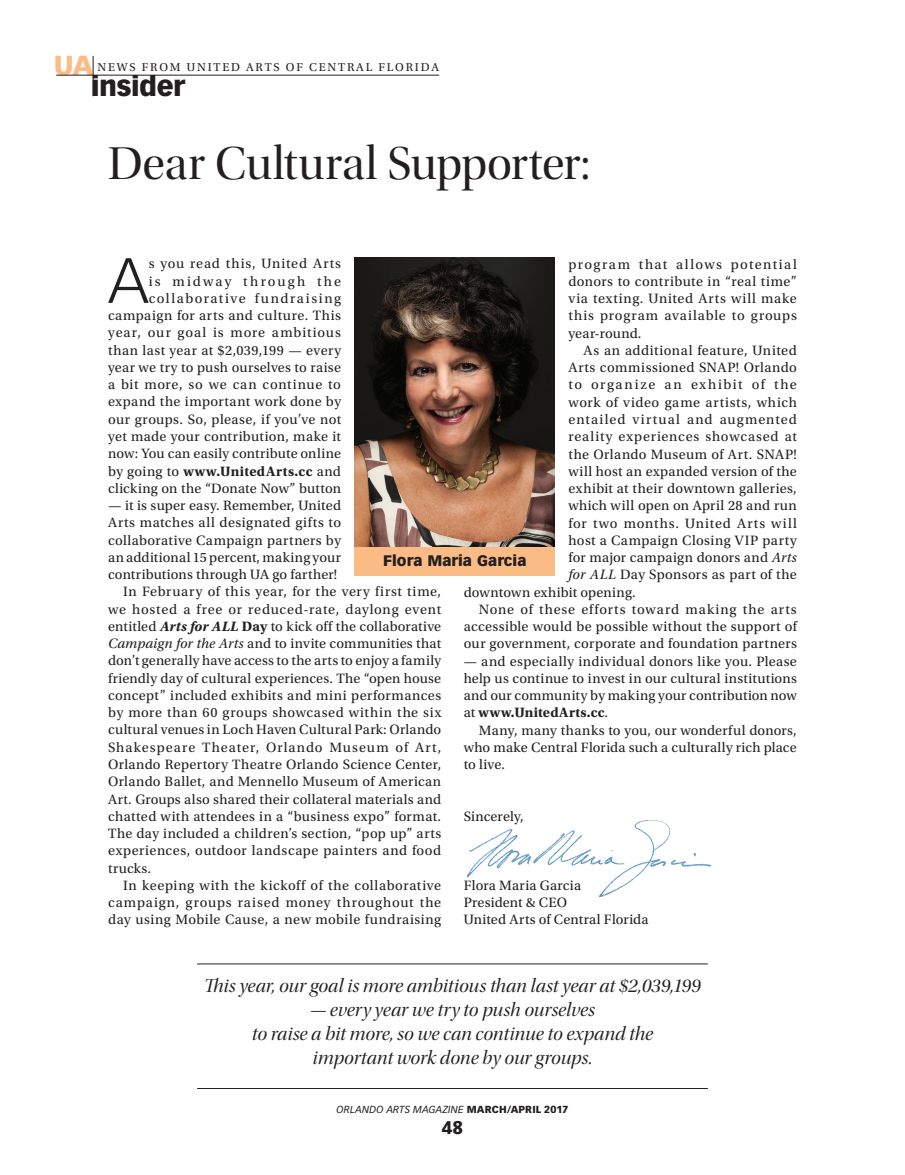
<style>
.page{position:relative;width:905px;height:1175px;background:#fff}
.page>*{position:absolute;margin:0;border:0;box-sizing:border-box;transform-origin:0 0}
.t1{font:300 62.7px "Vectora LT Std";color:#231f20}
.t2{font:48px "Utopia Std Disp";letter-spacing:-.005em;color:#231f20}
.t3{font:900 27px "Vectora LT Std";letter-spacing:-.02em;color:#231f20}
.t4{font:900 27px "Vectora LT Std";color:#fbbb85}
.t5{font:19.5px/24px "Utopia Std Disp It";color:#231f20;text-align:center}
.t6{font:900 18px "Vectora LT Std";color:#231f20}
.t7{font:900 15px "Vectora LT Std";color:#231f20}
.t8{font:14.25px/17.2px "Utopia Std";letter-spacing:.03em;color:#231f20;text-align:justify}
.t9{font:14.25px "Utopia Std";letter-spacing:.01em;color:#231f20}
.t10{font:14.25px "Utopia Std";letter-spacing:.055em;color:#231f20}
.t11{font:14.25px "Utopia Std";letter-spacing:.07em;color:#231f20}
.t12{font:14.25px "Utopia Std";letter-spacing:.06em;color:#231f20}
.t13{font:14.25px "Utopia Std";letter-spacing:.05em;color:#231f20}
.t14{font:14.25px "Utopia Std";letter-spacing:.005em;color:#231f20}
.t15{font:14.25px "Utopia Std";letter-spacing:.11em;color:#231f20}
.t16{font:12px "Utopia Std";letter-spacing:.15em;color:#231f20}
.t17{font:italic 10.05px "Vectora LT Std";letter-spacing:.02em;color:#231f20}
.s1{font-weight:700}
.s2{font-weight:700;font-style:italic}
.s3{font-style:italic}
.s4{font-weight:900;font-style:normal}
</style>
<div class="page">
<img style="left:468px;top:820px;width:242px;height:76px">
<img style="left:354px;top:258px;width:201px;height:289px">
<div style="left:354px;top:547px;width:201px;height:29px;background:#fbbb85"></div>
<hr style="left:93px;top:56px;width:1px;height:40px;background:#231f20">
<hr style="left:56px;top:75px;width:383px;height:1px;background:#231f20">
<hr style="left:197px;top:1088px;width:511px;height:1px;background:#231f20">
<hr style="left:197px;top:963px;width:511px;height:1px;background:#231f20">
<h3 class="t4" style="left:54px;top:49px;width:41px">UA</h3>
<h3 class="t3" style="left:91px;top:70px;width:95px">insider</h3>
<p class="t16" style="left:97px;top:60px;width:343px">NEWS FROM UNITED ARTS OF CENTRAL FLORIDA</p>
<h2 class="t2" style="left:108px;top:138px;width:483px">Dear Cultural Supporter:</h2>
<h1 class="t1" style="left:108px;top:244px;width:42px">A</h1>
<p class="t8" style="left:108px;top:255px;width:234px;text-align:right">s you read this, United Arts<br>is midway through the collaborative fundraising campaign for arts and culture. This year, our goal is more ambitious than last year at $2,039,199 — every year we try to push ourselves to raise a bit more, so we can continue to expand the important work done by our groups. So, please, if you’ve not yet made your contribution, make it now: You can easily contribute online by going to <span class="s1">www.UnitedArts.cc</span> and clicking on the “Donate Now” button</p>
<p class="t9" style="left:108px;top:498px;width:234px">— it is super easy. Remember, United</p>
<p class="t8" style="left:108px;top:514px;width:234px">Arts matches all designated gifts to</p>
<p class="t8" style="left:108px;top:531px;width:234px">collaborative Campaign partners by</p>
<p class="t9" style="left:108px;top:549px;width:234px">an additional 15 percent, making your</p>
<p class="t9" style="left:108px;top:567px;width:230px">contributions through UA go farther!</p>
<p class="t13" style="left:123px;top:584px;width:319px">In February of this year, for the very first time,</p>
<p class="t10" style="left:108px;top:601px;width:334px">we hosted a free or reduced-rate, daylong event</p>
<p class="t9" style="left:108px;top:618px;width:335px">entitled <span class="s2">Arts for ALL</span> <span class="s1">Day</span> to kick off the collaborative</p>
<p class="t8" style="left:108px;top:635px;width:334px"><span class="s3">Campaign for the Arts</span> and to invite communities that</p>
<p class="t8" style="left:108px;top:652px;width:335px">don’t generally have access to the arts to enjoy a family</p>
<p class="t8" style="left:108px;top:669px;width:335px">friendly day of cultural experiences. The “open house</p>
<p class="t8" style="left:108px;top:687px;width:335px">concept” included exhibits and mini performances</p>
<p class="t8" style="left:108px;top:704px;width:334px">by more than 60 groups showcased within the six</p>
<p class="t8" style="left:108px;top:721px;width:334px">cultural venues in Loch Haven Cultural Park: Orlando</p>
<p class="t11" style="left:108px;top:739px;width:335px">Shakespeare Theater, Orlando Museum of Art,</p>
<p class="t8" style="left:108px;top:756px;width:335px">Orlando Repertory Theatre Orlando Science Center,</p>
<p class="t8" style="left:108px;top:773px;width:335px">Orlando Ballet, and Mennello Museum of American</p>
<p class="t8" style="left:108px;top:790px;width:335px">Art. Groups also shared their collateral materials and</p>
<p class="t8" style="left:108px;top:807px;width:334px">chatted with attendees in a “business expo” format.</p>
<p class="t8" style="left:108px;top:825px;width:334px">The day included a children’s section, “pop up” arts</p>
<p class="t8" style="left:108px;top:842px;width:334px">experiences, outdoor landscape painters and food</p>
<p class="t8" style="left:108px;top:859px;width:44px">trucks.</p>
<p class="t8" style="left:123px;top:877px;width:319px">In keeping with the kickoff of the collaborative</p>
<p class="t10" style="left:108px;top:894px;width:335px">campaign, groups raised money throughout the</p>
<p class="t8" style="left:108px;top:911px;width:335px">day using Mobile Cause, a new mobile fundraising</p>
<p class="t8" style="left:568px;top:256px;width:230px">program that allows potential donors to contribute in “real time” via texting. United Arts will make this program available to groups year-round.</p>
<p class="t8" style="left:583px;top:342px;width:215px">As an additional feature, United</p>
<p class="t8" style="left:568px;top:359px;width:230px">Arts commissioned SNAP! Orlando</p>
<p class="t15" style="left:568px;top:377px;width:230px">to organize an exhibit of the</p>
<p class="t8" style="left:568px;top:394px;width:230px">work of video game artists, which</p>
<p class="t11" style="left:568px;top:412px;width:230px">entailed virtual and augmented</p>
<p class="t10" style="left:568px;top:429px;width:230px">reality experiences showcased at</p>
<p class="t8" style="left:568px;top:445px;width:230px">the Orlando Museum of Art. SNAP!</p>
<p class="t8" style="left:568px;top:463px;width:230px">will host an expanded version of the</p>
<p class="t8" style="left:568px;top:480px;width:230px">exhibit at their downtown galleries,</p>
<p class="t8" style="left:568px;top:497px;width:230px">which will open on April 28 and run</p>
<p class="t12" style="left:568px;top:515px;width:230px">for two months. United Arts will</p>
<p class="t8" style="left:568px;top:532px;width:230px">host a Campaign Closing VIP party</p>
<p class="t9" style="left:568px;top:550px;width:230px">for major campaign donors and <span class="s3">Arts</span></p>
<p class="t8" style="left:568px;top:566px;width:230px"><span class="s3">for ALL</span> Day Sponsors as part of the</p>
<p class="t14" style="left:464px;top:584px;width:173px">downtown exhibit opening.</p>
<p class="t12" style="left:479px;top:601px;width:319px">None of these efforts toward making the arts</p>
<p class="t8" style="left:464px;top:618px;width:334px">accessible would be possible without the support of</p>
<p class="t8" style="left:464px;top:635px;width:335px">our government, corporate and foundation partners</p>
<p class="t8" style="left:464px;top:652px;width:335px">— and especially individual donors like you. Please help us continue to invest in our cultural institutions and our community by making your contribution now at <span class="s1">www.UnitedArts.cc</span>.</p>
<p class="t8" style="left:464px;top:721px;width:335px;text-indent:15px">Many, many thanks to you, our wonderful donors, who make Central Florida such a culturally rich place to live.</p>
<p class="t7" style="left:383px;top:551px;width:145px">Flora Maria Garcia</p>
<p class="t14" style="left:464px;top:808px;width:61px">Sincerely,</p>
<p class="t8" style="left:464px;top:876px;width:186px;text-align:left">Flora Maria Garcia<br>President &amp; CEO<br>United Arts of Central Florida</p>
<h3 class="t5" style="left:204px;top:974px;width:498px">This year, our goal is more ambitious than last year at $2,039,199</h3>
<h3 class="t5" style="left:252px;top:998px;width:403px">— every year we try to push ourselves<br>to raise a bit more, so we can continue to expand the important work done by our groups.</h3>
<p class="t17" style="left:336px;top:1103px;width:233px">ORLANDO ARTS MAGAZINE <span class="s4">MARCH/APRIL 2017</span></p>
<p class="t6" style="left:442px;top:1116px;width:23px">48</p>
</div>
